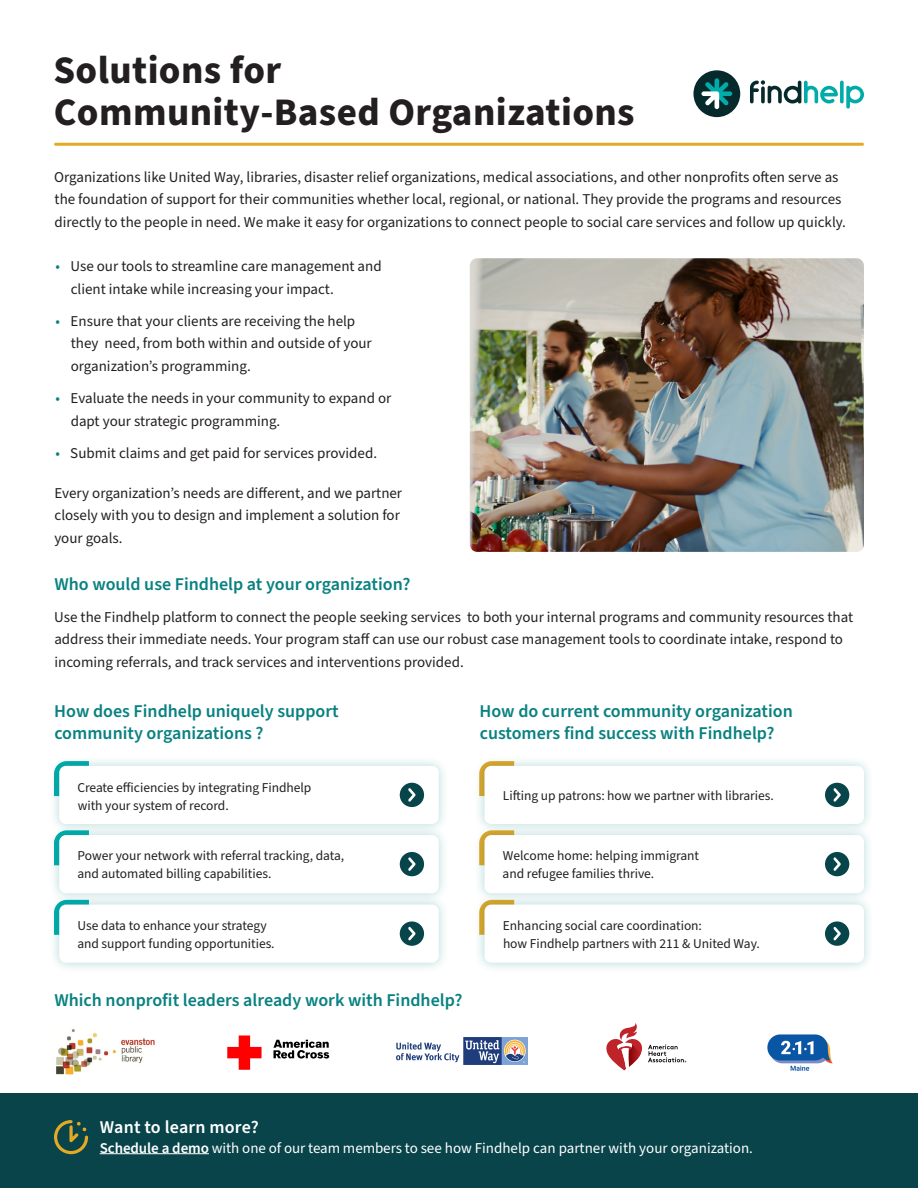
<style>
.page{position:relative;width:918px;height:1188px;background:#fff}
.page>*{position:absolute;margin:0;border:0;box-sizing:border-box;transform-origin:0 0}
.Headline{font:700 39px/42px "Source Sans Pro";letter-spacing:.01em;color:#231f20}
.Body_Copy_-_Subhead_1{font:600 18px/22.5px "Source Sans Pro";color:#0a8181}
.Footer_H1{font:600 18px "Source Sans Pro";letter-spacing:.01em;color:#fff}
.Body_Copy{font:15px/22.5px "Source Sans Pro";color:#231f20}
.Footer_Text{font:15px "Source Sans Pro";color:#fff}
.Pill_Text_CTA{font:13.5px/18px "Source Sans Pro";letter-spacing:-.005em;color:#231f20}
.s1{color:#0a8181}
.s2{font-weight:600}
</style>
<div class="page">
<img style="left:470px;top:258px;width:394px;height:294px">
<hr style="left:56px;top:143px;width:806px;height:3px;background:#e4a925">
<div style="left:49px;top:755px;width:400px;height:80px;background:#0a8181;opacity:.3"></div>
<div style="left:59px;top:766px;width:380px;height:58px;background:#fff;border-radius:7px"></div>
<div style="left:400px;top:783px;width:24px;height:24px;background:#08454a;border-radius:50%"></div>
<svg style="left:408px;top:788px;width:8px;height:14px"></svg>
<div style="left:474px;top:755px;width:401px;height:80px;background:#0a8181;opacity:.3"></div>
<div style="left:485px;top:766px;width:379px;height:58px;background:#fff;border-radius:7px"></div>
<div style="left:825px;top:783px;width:24px;height:24px;background:#08454a;border-radius:50%"></div>
<svg style="left:833px;top:788px;width:8px;height:14px"></svg>
<div style="left:49px;top:825px;width:400px;height:79px;background:#0a8181;opacity:.3"></div>
<div style="left:59px;top:835px;width:380px;height:58px;background:#fff;border-radius:7px"></div>
<div style="left:400px;top:852px;width:24px;height:24px;background:#08454a;border-radius:50%"></div>
<svg style="left:408px;top:857px;width:8px;height:14px"></svg>
<div style="left:474px;top:825px;width:401px;height:79px;background:#0a8181;opacity:.3"></div>
<div style="left:485px;top:835px;width:379px;height:58px;background:#fff;border-radius:7px"></div>
<div style="left:825px;top:852px;width:24px;height:24px;background:#08454a;border-radius:50%"></div>
<svg style="left:833px;top:857px;width:8px;height:14px"></svg>
<div style="left:49px;top:894px;width:400px;height:79px;background:#0a8181;opacity:.3"></div>
<div style="left:59px;top:905px;width:380px;height:58px;background:#fff;border-radius:7px"></div>
<div style="left:400px;top:921px;width:24px;height:25px;background:#08454a;border-radius:50%"></div>
<svg style="left:408px;top:927px;width:8px;height:13px"></svg>
<div style="left:474px;top:894px;width:401px;height:79px;background:#0a8181;opacity:.3"></div>
<div style="left:485px;top:905px;width:379px;height:58px;background:#fff;border-radius:7px"></div>
<div style="left:825px;top:921px;width:24px;height:25px;background:#08454a;border-radius:50%"></div>
<svg style="left:833px;top:927px;width:8px;height:13px"></svg>
<img style="left:767px;top:1034px;width:66px;height:37px">
<svg style="left:227px;top:1036px;width:35px;height:34px"></svg>
<svg style="left:273px;top:1040px;width:56px;height:19px"></svg>
<img style="left:56px;top:1029px;width:99px;height:45px">
<svg style="left:606px;top:1023px;width:80px;height:47px"></svg>
<img style="left:396px;top:1038px;width:131px;height:27px">
<div style="left:0;top:1094px;width:918px;height:94px;background:#08444a"></div>
<svg style="left:54px;top:1120px;width:35px;height:35px"></svg>
<hr style="left:100px;top:1153px;width:109px;height:1px;background:#fff">
<div style="left:693px;top:70px;width:47px;height:47px;background:#06292b;border-radius:50%"></div>
<svg style="left:701px;top:78px;width:31px;height:31px"></svg>
<svg style="left:750px;top:80px;width:88px;height:24px"></svg>
<svg style="left:840px;top:81px;width:4px;height:22px"></svg>
<svg style="left:846px;top:86px;width:18px;height:23px"></svg>
<p class="Headline" style="left:53px;top:50px;width:583px">Solutions for<br>Community-Based Organizations</p>
<p class="Body_Copy" style="left:54px;top:166px;width:793px">Organizations like United Way, libraries, disaster relief organizations, medical associations, and other nonprofits often serve as the foundation of support for their communities whether local, regional, or national. They provide the programs and resources directly to the people in need. We make it easy for organizations to connect people to social care services and follow up quickly.</p>
<p class="Body_Copy" style="left:71px;top:255px;width:313px;text-indent:-15px"><span class="s1">•</span> Use our tools to streamline care management and client intake while increasing your impact.</p>
<p class="Body_Copy" style="left:71px;top:310px;width:303px;text-indent:-15px"><span class="s1">•</span> Ensure that your clients are receiving the help they need, from both within and outside of your organization’s programming.</p>
<p class="Body_Copy" style="left:71px;top:387px;width:322px;text-indent:-15px"><span class="s1">•</span> Evaluate the needs in your community to expand or dapt your strategic programming.</p>
<p class="Body_Copy" style="left:56px;top:442px;width:323px"><span class="s1">•</span> Submit claims and get paid for services provided.</p>
<p class="Body_Copy" style="left:54px;top:482px;width:349px">Every organization’s needs are different, and we partner closely with you to design and implement a solution for your goals.</p>
<p class="Body_Copy_-_Subhead_1" style="left:54px;top:573px;width:358px">Who would use Findhelp at your organization?</p>
<p class="Body_Copy" style="left:54px;top:606px;width:800px">Use the Findhelp platform to connect the people seeking services to both your internal programs and community resources that address their immediate needs. Your program staff can use our robust case management tools to coordinate intake, respond to incoming referrals, and track services and interventions provided.</p>
<h1 class="Body_Copy_-_Subhead_1" style="left:54px;top:700px;width:286px">How does Findhelp uniquely support community organizations ?</h1>
<h1 class="Body_Copy_-_Subhead_1" style="left:480px;top:700px;width:315px">How do current community organization customers find success with Findhelp?</h1>
<p class="Pill_Text_CTA" style="left:77px;top:779px;width:236px">Create efficiencies by integrating Findhelp with your system of record.</p>
<p class="Pill_Text_CTA" style="left:503px;top:787px;width:272px">Lifting up patrons: how we partner with libraries.</p>
<p class="Pill_Text_CTA" style="left:77px;top:847px;width:268px">Power your network with referral tracking, data, and automated billing capabilities.</p>
<p class="Pill_Text_CTA" style="left:503px;top:847px;width:198px">Welcome home: helping immigrant and refugee families thrive.</p>
<p class="Pill_Text_CTA" style="left:77px;top:917px;width:199px">Use data to enhance your strategy and support funding opportunities.</p>
<p class="Pill_Text_CTA" style="left:503px;top:917px;width:258px">Enhancing social care coordination:<br>how Findhelp partners with 211 &amp; United Way.</p>
<h1 class="Body_Copy_-_Subhead_1" style="left:54px;top:990px;width:410px">Which nonprofit leaders already work with Findhelp?</h1>
<p class="Footer_H1" style="left:100px;top:1115px;width:160px">Want to learn more?</p>
<p class="Footer_Text" style="left:100px;top:1138px;width:655px"><span class="s2">Schedule a demo</span> with one of our team members to see how Findhelp can partner with your organization.</p>
</div>
